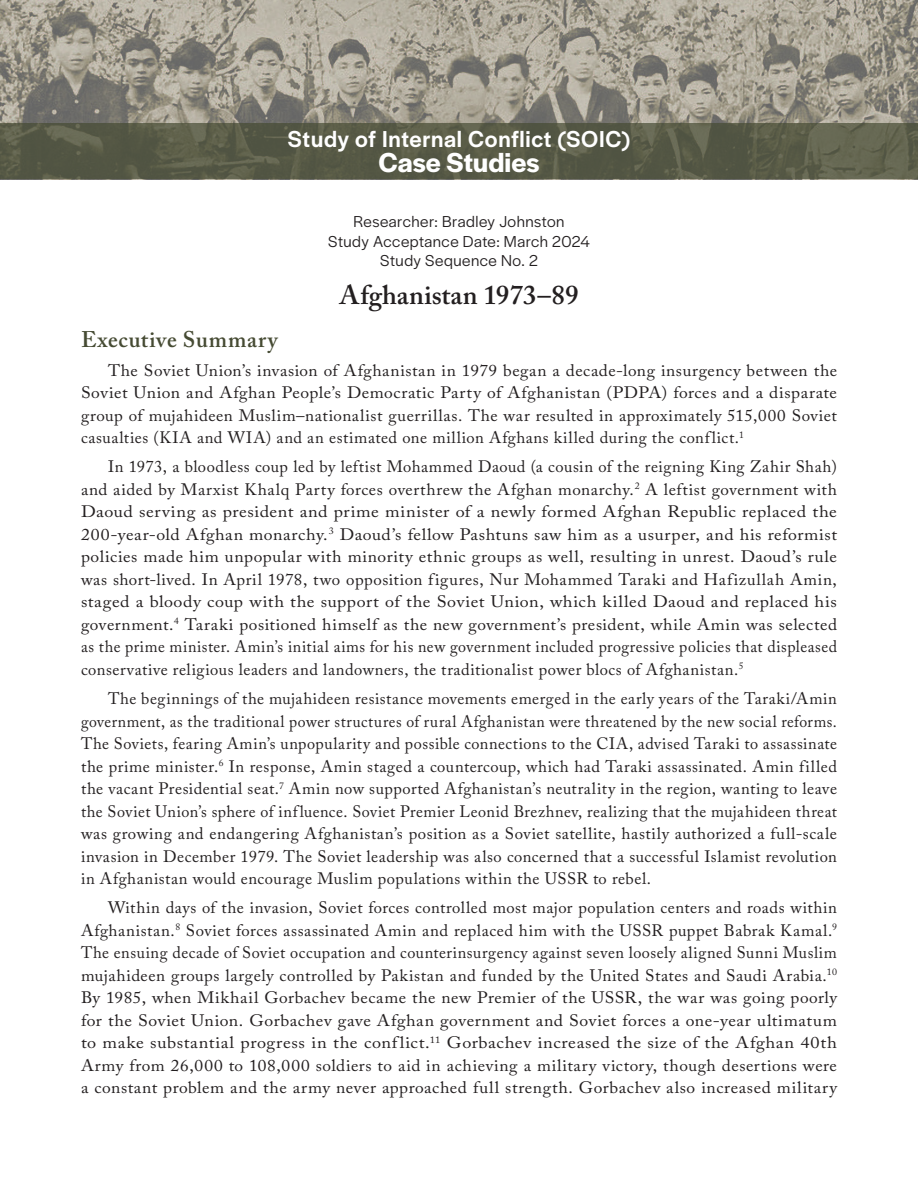
<style>
.page{position:relative;width:918px;height:1188px;background:#fff}
.page>*{position:absolute;margin:0;border:0;box-sizing:border-box;transform-origin:0 0}
.t1{font:600 28.5px "Halyard Display";letter-spacing:.005em;color:#fff}
.Heading_1{font:600 27px "Adobe Caslon Pro";color:#231f20}
.t2{font:500 24px "Halyard Display";letter-spacing:.03em;color:#fff}
.Heading_2{font:600 22.5px "Adobe Caslon Pro";letter-spacing:.035em;color:#464b33}
.Body_new{font:16.5px/22.5px "Adobe Caslon Pro";letter-spacing:.035em;color:#231f20;text-align:justify}
.Body_new-2{font:16.5px/22.5px "Adobe Caslon Pro";letter-spacing:.035em;color:#231f20;text-align:justify;scale:1.04 1}
.researcher_info{font:16.5px "Halyard Display";letter-spacing:.03em;color:#231f20}
</style>
<div class="page">
<img style="left:0;top:0;width:918px;height:124px">
<svg style="left:0;top:124px;width:918px;height:55px;background:#595b48"></svg>
<h3 class="t2" style="left:288px;top:121px;width:344px">Study of Internal Conflict (SOIC)</h3>
<h1 class="t1" style="left:379px;top:143px;width:162px">Case Studies</h1>
<p class="researcher_info" style="left:354px;top:210px;width:212px">Researcher: Bradley Johnston</p>
<p class="researcher_info" style="left:328px;top:230px;width:263px">Study Acceptance Date: March 2024</p>
<p class="researcher_info" style="left:380px;top:249px;width:159px">Study Sequence No. 2</p>
<p class="Heading_1" style="left:339px;top:279px;width:241px">Afghanistan 1973–89</p>
<p class="Heading_2" style="left:81px;top:326px;width:198px">Executive Summary</p>
<p class="Body_new-2" style="left:81px;top:359px;width:729px;text-indent:27px">The Soviet Union’s invasion of Afghanistan in 1979 began a decade-long insurgency between the Soviet Union and Afghan People’s Democratic Party of Afghanistan (PDPA) forces and a disparate group of mujahideen Muslim–nationalist guerrillas. The war resulted in approximately 515,000 Soviet casualties (KIA and WIA) and an estimated one million Afghans killed during the conflict.<sup>1</sup></p>
<p class="Body_new" style="left:81px;top:455px;width:758px;text-indent:27px">In 1973, a bloodless coup led by leftist Mohammed Daoud (a cousin of the reigning King Zahir Shah) and aided by Marxist Khalq Party forces overthrew the Afghan monarchy.<sup>2</sup> A leftist government with Daoud serving as president and prime minister of a newly formed Afghan Republic replaced the 200-year-old Afghan monarchy.<sup>3</sup> Daoud’s fellow Pashtuns saw him as a usurper, and his reformist policies made him unpopular with minority ethnic groups as well, resulting in unrest. Daoud’s rule was short-lived. In April 1978, two opposition figures, Nur Mohammed Taraki and Hafizullah Amin, staged a bloody coup with the support of the Soviet Union, which killed Daoud and replaced his government.<sup>4</sup> Taraki positioned himself as the new government’s president, while Amin was selected as the prime minister. Amin’s initial aims for his new government included progressive policies that displeased conservative religious leaders and landowners, the traditionalist power blocs of Afghanistan.<sup>5</sup></p>
<p class="Body_new" style="left:81px;top:687px;width:758px;text-indent:27px">The beginnings of the mujahideen resistance movements emerged in the early years of the Taraki/Amin government, as the traditional power structures of rural Afghanistan were threatened by the new social reforms.<br>The Soviets, fearing Amin’s unpopularity and possible connections to the CIA, advised Taraki to assassinate the prime minister.<sup>6</sup> In response, Amin staged a countercoup, which had Taraki assassinated. Amin filled the vacant Presidential seat.<sup>7</sup> Amin now supported Afghanistan’s neutrality in the region, wanting to leave the Soviet Union’s sphere of influence. Soviet Premier Leonid Brezhnev, realizing that the mujahideen threat was growing and endangering Afghanistan’s position as a Soviet satellite, hastily authorized a full-scale invasion in December 1979. The Soviet leadership was also concerned that a successful Islamist revolution in Afghanistan would encourage Muslim populations within the USSR to rebel.</p>
<p class="Body_new" style="left:81px;top:896px;width:758px;text-indent:27px">Within days of the invasion, Soviet forces controlled most major population centers and roads within Afghanistan.<sup>8</sup> Soviet forces assassinated Amin and replaced him with the USSR puppet Babrak Kamal.<sup>9<br></sup>The ensuing decade of Soviet occupation and counterinsurgency against seven loosely aligned Sunni Muslim mujahideen groups largely controlled by Pakistan and funded by the United States and Saudi Arabia.<sup>10<br></sup>By 1985, when Mikhail Gorbachev became the new Premier of the USSR, the war was going poorly for the Soviet Union. Gorbachev gave Afghan government and Soviet forces a one-year ultimatum to make substantial progress in the conflict.<sup>11</sup> Gorbachev increased the size of the Afghan 40th Army from 26,000 to 108,000 soldiers to aid in achieving a military victory, though desertions were a constant problem and the army never approached full strength. Gorbachev also increased military</p>
</div>
